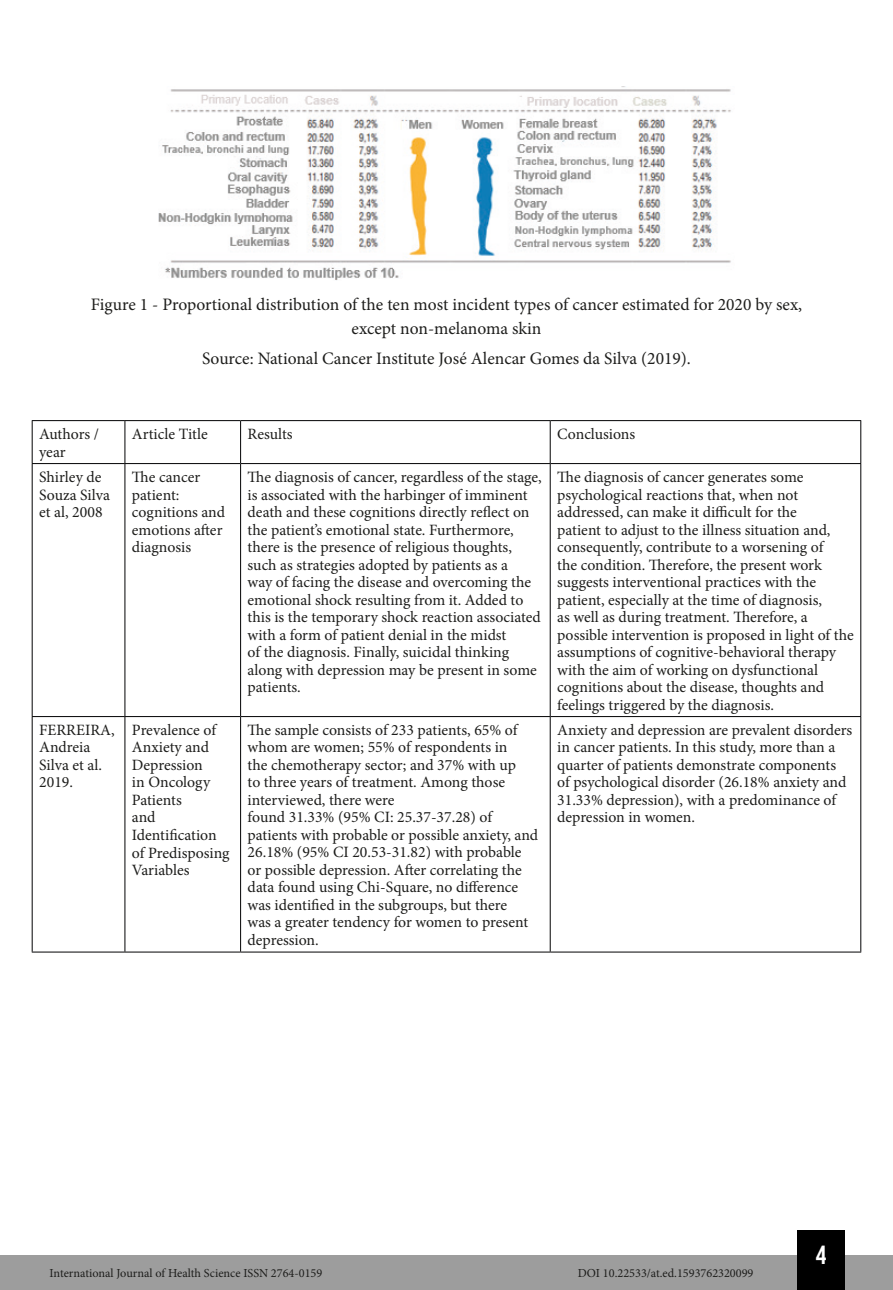
<style>
.page{position:relative;width:893px;height:1290px;background:#fff}
.page>*{position:absolute;margin:0;border:0;box-sizing:border-box;transform-origin:0 0}
.t1{font:26.25px "Bebas Kai";color:#fff}
.t2{font:17.5px/24.5px "Minion Pro";color:#1d1d1b;text-align:center}
.t3{font:15.75px/17.5px "Minion Pro";color:#1d1d1b}
.t4{font:12.25px "Minion Pro";color:#1d1d1b}
</style>
<div class="page">
<div style="left:0;top:1255px;width:893px;height:35px;background:#9d9d9d"></div>
<div style="left:797px;top:1230px;width:48px;height:60px;background:#000"></div>
<img style="left:158px;top:86px;width:573px;height:194px">
<svg style="left:33px;top:421px;width:827px;height:530px"></svg>
<hr style="left:32px;top:420px;width:93px;height:1px;background:#020203">
<hr style="left:32px;top:421px;width:1px;height:42px;background:#020203">
<hr style="left:125px;top:420px;width:116px;height:1px;background:#020203">
<hr style="left:124px;top:421px;width:1px;height:42px;background:#020203">
<hr style="left:241px;top:420px;width:309px;height:1px;background:#020203">
<hr style="left:240px;top:421px;width:1px;height:42px;background:#020203">
<hr style="left:550px;top:420px;width:311px;height:1px;background:#020203">
<hr style="left:550px;top:421px;width:1px;height:42px;background:#020203">
<hr style="left:860px;top:421px;width:1px;height:42px;background:#020203">
<hr style="left:32px;top:463px;width:93px;height:1px;background:#020203">
<hr style="left:32px;top:464px;width:1px;height:252px;background:#020203">
<hr style="left:125px;top:463px;width:116px;height:1px;background:#020203">
<hr style="left:124px;top:464px;width:1px;height:252px;background:#020203">
<hr style="left:241px;top:463px;width:309px;height:1px;background:#020203">
<hr style="left:240px;top:464px;width:1px;height:252px;background:#020203">
<hr style="left:550px;top:463px;width:311px;height:1px;background:#020203">
<hr style="left:550px;top:464px;width:1px;height:252px;background:#020203">
<hr style="left:860px;top:464px;width:1px;height:252px;background:#020203">
<hr style="left:32px;top:716px;width:93px;height:1px;background:#020203">
<hr style="left:32px;top:717px;width:1px;height:234px;background:#020203">
<hr style="left:125px;top:716px;width:116px;height:1px;background:#020203">
<hr style="left:124px;top:717px;width:1px;height:234px;background:#020203">
<hr style="left:241px;top:716px;width:309px;height:1px;background:#020203">
<hr style="left:240px;top:717px;width:1px;height:234px;background:#020203">
<hr style="left:550px;top:716px;width:311px;height:1px;background:#020203">
<hr style="left:550px;top:717px;width:1px;height:234px;background:#020203">
<hr style="left:860px;top:717px;width:1px;height:234px;background:#020203">
<hr style="left:32px;top:951px;width:93px;height:1px;background:#020203">
<hr style="left:125px;top:951px;width:116px;height:1px;background:#020203">
<hr style="left:241px;top:951px;width:309px;height:1px;background:#020203">
<hr style="left:550px;top:951px;width:311px;height:1px;background:#020203">
<p class="t2" style="left:91px;top:292px;width:713px">Figure 1 - Proportional distribution of the ten most incident types of cancer estimated for 2020 by sex, except non-melanoma skin</p>
<p class="t2" style="left:202px;top:346px;width:490px">Source: National Cancer Institute José Alencar Gomes da Silva (2019).</p>
<p class="t3" style="left:39px;top:425px;width:61px">Authors / year</p>
<p class="t3" style="left:132px;top:425px;width:77px">Article Title</p>
<p class="t3" style="left:248px;top:425px;width:47px">Results</p>
<p class="t3" style="left:557px;top:425px;width:79px">Conclusions</p>
<p class="t3" style="left:39px;top:468px;width:72px">Shirley de<br>Souza Silva et al, 2008</p>
<p class="t3" style="left:132px;top:468px;width:95px">The cancer patient: cognitions and emotions after diagnosis</p>
<p class="t3" style="left:248px;top:468px;width:296px">The diagnosis of cancer, regardless of the stage, is associated with the harbinger of imminent death and these cognitions directly reflect on the patient’s emotional state. Furthermore, there is the presence of religious thoughts, such as strategies adopted by patients as a<br>way of facing the disease and overcoming the emotional shock resulting from it. Added to this is the temporary shock reaction associated with a form of patient denial in the midst<br>of the diagnosis. Finally, suicidal thinking along with depression may be present in some patients.</p>
<p class="t3" style="left:557px;top:468px;width:298px">The diagnosis of cancer generates some psychological reactions that, when not addressed, can make it difficult for the<br>patient to adjust to the illness situation and, consequently, contribute to a worsening of<br>the condition. Therefore, the present work suggests interventional practices with the patient, especially at the time of diagnosis,<br>as well as during treatment. Therefore, a possible intervention is proposed in light of the assumptions of cognitive-behavioral therapy with the aim of working on dysfunctional cognitions about the disease, thoughts and feelings triggered by the diagnosis.</p>
<p class="t3" style="left:39px;top:721px;width:77px">FERREIRA,<br>Andreia<br>Silva et al.<br>2019.</p>
<p class="t3" style="left:132px;top:721px;width:99px">Prevalence of<br>Anxiety and<br>Depression<br>in Oncology<br>Patients<br>and<br>Identification of Predisposing<br>Variables</p>
<p class="t3" style="left:248px;top:721px;width:292px">The sample consists of 233 patients, 65% of whom are women; 55% of respondents in<br>the chemotherapy sector; and 37% with up<br>to three years of treatment. Among those interviewed, there were<br>found 31.33% (95% CI: 25.37-37.28) of patients with probable or possible anxiety, and 26.18% (95% CI 20.53-31.82) with probable or possible depression. After correlating the data found using Chi-Square, no difference was identified in the subgroups, but there<br>was a greater tendency for women to present depression.</p>
<p class="t3" style="left:557px;top:721px;width:297px">Anxiety and depression are prevalent disorders in cancer patients. In this study, more than a quarter of patients demonstrate components of psychological disorder (26.18% anxiety and 31.33% depression), with a predominance of depression in women.</p>
<p class="t4" style="left:50px;top:1265px;width:274px">International Journal of Health Science ISSN 2764-0159</p>
<p class="t4" style="left:578px;top:1265px;width:177px">DOI 10.22533/at.ed.1593762320099</p>
<h1 class="t1" style="left:816px;top:1241px;width:12px">4</h1>
</div>
